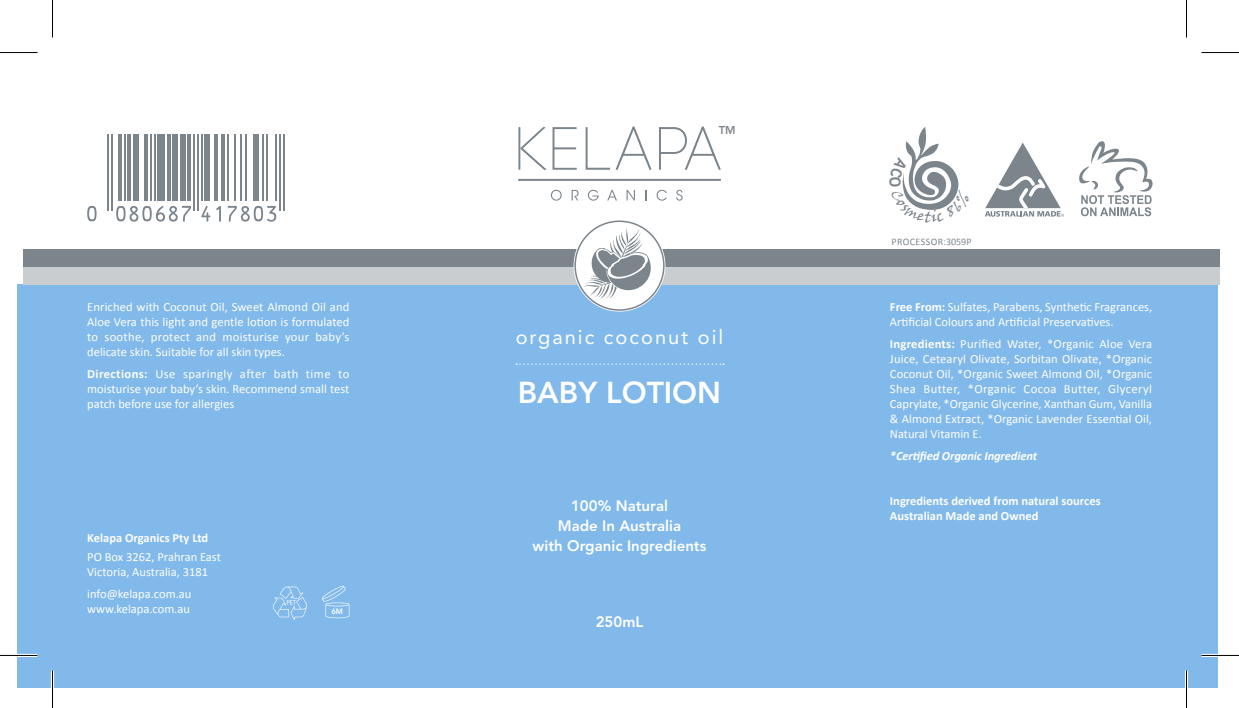
<style>
.page{position:relative;width:1239px;height:708px;background:#fff}
.page>*{position:absolute;margin:0;border:0;box-sizing:border-box;transform-origin:0 0}
.t1{font:800 30px "Avenir LT Std";color:#fff}
.t2{font:20px "Avenir LT Std";letter-spacing:.1em;color:#fff}
.t3{font:800 15px/20px "Avenir LT Std";color:#fff;text-align:center}
.t4{font:12.5px/15px "Calibri";color:#fff;text-align:justify}
.t5{font:700 12.5px/15px "Calibri";color:#fff}
.t6{font:italic 700 12.5px "Calibri";letter-spacing:-.01em;color:#fff}
.t7{font:800 11.25px "Avenir LT Std";color:#7c858c}
.t8{font:10px "Calibri";letter-spacing:.035em;color:#7c858c}
.t9{font:800 7.75px "Avenir LT Std";color:#fff}
.s1{font-weight:700}
</style>
<div class="page">
<div style="left:17px;top:285px;width:1200px;height:402px;background:#81b9ea"></div>
<svg style="left:518px;top:127px;width:59px;height:43px"></svg>
<svg style="left:586px;top:126px;width:66px;height:44px"></svg>
<svg style="left:659px;top:126px;width:62px;height:44px"></svg>
<div style="left:518px;top:179px;width:202px;height:1px;border:1px solid #7c858c"></div>
<svg style="left:551px;top:190px;width:11px;height:10px"></svg>
<svg style="left:572px;top:190px;width:7px;height:10px"></svg>
<svg style="left:588px;top:190px;width:11px;height:10px"></svg>
<svg style="left:607px;top:190px;width:10px;height:10px"></svg>
<svg style="left:626px;top:190px;width:9px;height:10px"></svg>
<svg style="left:645px;top:190px;width:2px;height:10px"></svg>
<svg style="left:657px;top:190px;width:10px;height:10px"></svg>
<svg style="left:676px;top:190px;width:7px;height:10px"></svg>
<div style="left:24px;top:267px;width:1196px;height:17px;background:#cacdd0"></div>
<div style="left:24px;top:249px;width:1196px;height:18px;background:#7c858c"></div>
<svg style="left:573px;top:219px;width:92px;height:92px"></svg>
<div style="left:574px;top:220px;width:91px;height:90px;border:2px solid #7c858c;border-radius:50%"></div>
<svg style="left:583px;top:227px;width:71px;height:72px"></svg>
<svg style="left:516px;top:363px;width:208px;height:2px"></svg>
<svg style="left:1079px;top:141px;width:74px;height:75px"></svg>
<svg style="left:273px;top:586px;width:34px;height:33px"></svg>
<svg style="left:322px;top:585px;width:27px;height:33px"></svg>
<hr style="left:107px;top:134px;width:2px;height:77px;background:#7c858c">
<hr style="left:111px;top:134px;width:2px;height:77px;background:#7c858c">
<hr style="left:118px;top:134px;width:4px;height:67px;background:#7c858c">
<hr style="left:124px;top:134px;width:2px;height:67px;background:#7c858c">
<hr style="left:128px;top:134px;width:3px;height:67px;background:#7c858c">
<div style="left:133px;top:134px;width:6px;height:67px;background:#7c858c"></div>
<hr style="left:145px;top:134px;width:3px;height:67px;background:#7c858c">
<hr style="left:150px;top:134px;width:2px;height:67px;background:#7c858c">
<hr style="left:154px;top:134px;width:2px;height:67px;background:#7c858c">
<div style="left:158px;top:134px;width:7px;height:67px;background:#7c858c"></div>
<hr style="left:167px;top:134px;width:4px;height:67px;background:#7c858c">
<div style="left:172px;top:134px;width:6px;height:67px;background:#7c858c"></div>
<div style="left:180px;top:134px;width:6px;height:67px;background:#7c858c"></div>
<hr style="left:187px;top:134px;width:4px;height:67px;background:#7c858c">
<hr style="left:193px;top:134px;width:2px;height:77px;background:#7c858c">
<hr style="left:197px;top:134px;width:2px;height:77px;background:#7c858c">
<hr style="left:201px;top:134px;width:2px;height:67px;background:#7c858c">
<div style="left:204px;top:134px;width:6px;height:67px;background:#7c858c"></div>
<hr style="left:214px;top:134px;width:4px;height:67px;background:#7c858c">
<hr style="left:221px;top:134px;width:4px;height:67px;background:#7c858c">
<hr style="left:227px;top:134px;width:2px;height:67px;background:#7c858c">
<hr style="left:234px;top:134px;width:2px;height:67px;background:#7c858c">
<hr style="left:240px;top:134px;width:2px;height:67px;background:#7c858c">
<hr style="left:246px;top:134px;width:1px;height:67px;background:#7c858c">
<div style="left:253px;top:134px;width:6px;height:67px;background:#7c858c"></div>
<hr style="left:262px;top:134px;width:2px;height:67px;background:#7c858c">
<hr style="left:266px;top:134px;width:2px;height:67px;background:#7c858c">
<hr style="left:275px;top:134px;width:2px;height:67px;background:#7c858c">
<hr style="left:279px;top:134px;width:2px;height:77px;background:#7c858c">
<hr style="left:283px;top:134px;width:2px;height:77px;background:#7c858c">
<svg style="left:87px;top:206px;width:10px;height:15px"></svg>
<svg style="left:116px;top:206px;width:75px;height:15px"></svg>
<svg style="left:201px;top:206px;width:9px;height:15px"></svg>
<svg style="left:216px;top:206px;width:5px;height:15px"></svg>
<svg style="left:228px;top:206px;width:48px;height:16px"></svg>
<hr style="left:0;top:653px;width:38px;height:3px;background:#fff">
<hr style="left:1201px;top:653px;width:38px;height:3px;background:#fff">
<hr style="left:51px;top:670px;width:3px;height:37px;background:#fff">
<hr style="left:1185px;top:670px;width:3px;height:37px;background:#fff">
<hr style="left:0;top:52px;width:38px;height:1px;background:#000">
<hr style="left:1201px;top:52px;width:38px;height:1px;background:#000">
<hr style="left:0;top:654px;width:38px;height:1px;background:#000">
<hr style="left:1201px;top:654px;width:38px;height:1px;background:#000">
<hr style="left:52px;top:0;width:1px;height:38px;background:#000">
<hr style="left:52px;top:670px;width:1px;height:37px;background:#000">
<hr style="left:1186px;top:0;width:1px;height:38px;background:#000">
<hr style="left:1186px;top:670px;width:1px;height:37px;background:#000">
<svg style="left:902px;top:127px;width:162px;height:90px"></svg>
<p class="t4" style="left:87px;top:299px;width:264px">Enriched with Coconut Oil, Sweet Almond Oil and Aloe Vera this light and gentle lotion is formulated to soothe, protect and moisturise your baby’s delicate skin. Suitable for all skin types.</p>
<p class="t4" style="left:87px;top:366px;width:264px"><span class="s1">Directions:</span> Use sparingly after bath time to moisturise your baby’s skin. Recommend small test patch before use for allergies</p>
<p class="t5" style="left:87px;top:530px;width:123px">Kelapa Organics Pty Ltd</p>
<p class="t4" style="left:87px;top:548px;width:135px">PO Box 3262, Prahran East<br>Victoria, Australia, 3181</p>
<p class="t4" style="left:87px;top:586px;width:106px">info@kelapa.com.au www.kelapa.com.au</p>
<p class="t9" style="left:331px;top:607px;width:13px">6M</p>
<p class="t7" style="left:719px;top:123px;width:18px">TM</p>
<h2 class="t2" style="left:516px;top:325px;width:209px">organic coconut oil</h2>
<h1 class="t1" style="left:518px;top:375px;width:205px">BABY LOTION</h1>
<p class="t3" style="left:532px;top:495px;width:175px">100% Natural<br>Made In Australia<br>with Organic Ingredients</p>
<p class="t3" style="left:596px;top:611px;width:49px">250mL</p>
<p class="t8" style="left:891px;top:235px;width:82px">PROCESSOR:3059P</p>
<p class="t4" style="left:890px;top:299px;width:264px"><span class="s1">Free From:</span> Sulfates, Parabens, Synthetic Fragrances,<br>Artificial Colours and Artificial Preservatives.</p>
<p class="t4" style="left:890px;top:336px;width:264px"><span class="s1">Ingredients:</span> Purified Water, *Organic Aloe Vera Juice, Cetearyl Olivate, Sorbitan Olivate, *Organic Coconut Oil, *Organic Sweet Almond Oil, *Organic Shea Butter, *Organic Cocoa Butter, Glyceryl Caprylate, *Organic Glycerine, Xanthan Gum, Vanilla &amp; Almond Extract, *Organic Lavender Essential Oil, Natural Vitamin E.</p>
<p class="t6" style="left:890px;top:448px;width:149px">*Certified Organic Ingredient</p>
<p class="t5" style="left:890px;top:493px;width:212px">Ingredients derived from natural sources<br>Australian Made and Owned</p>
</div>
